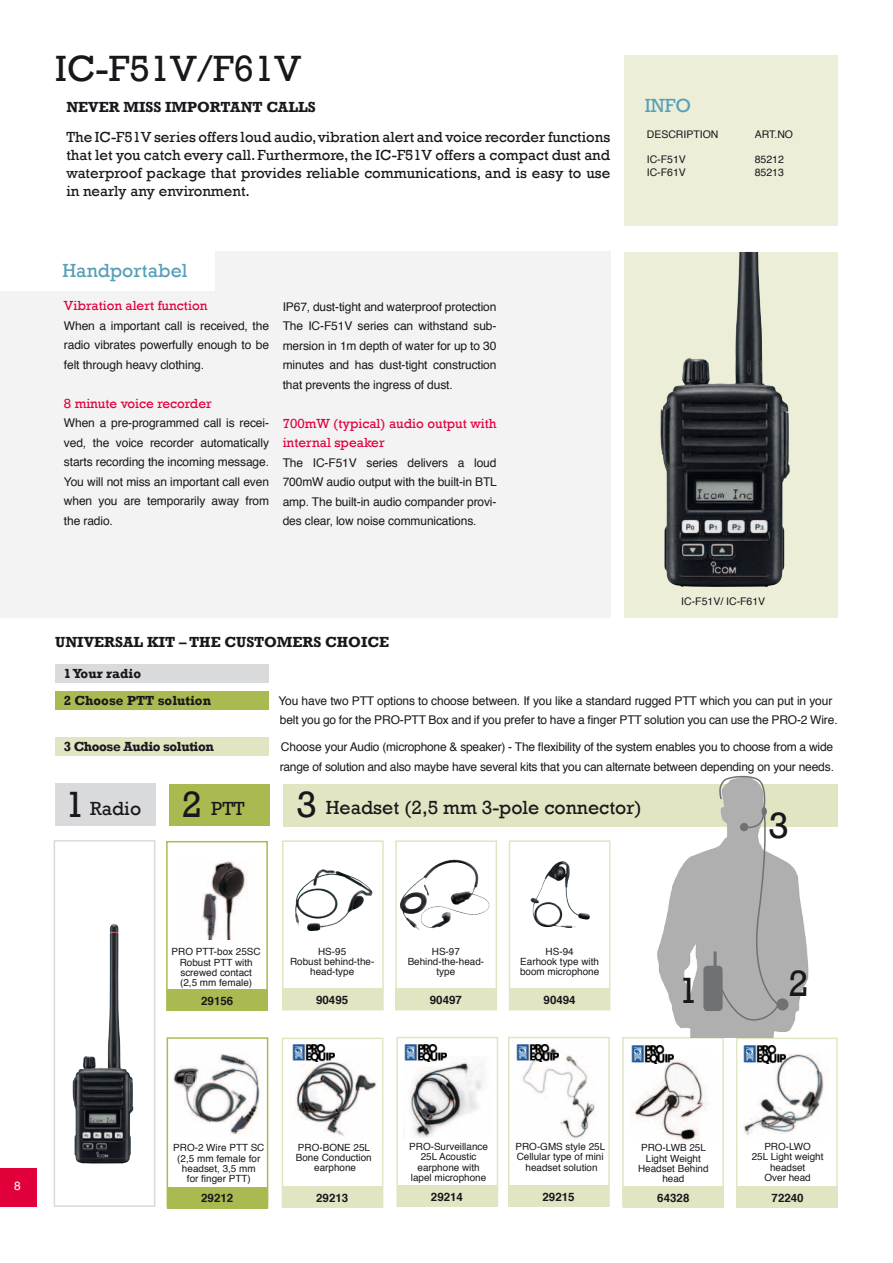
<style>
.page{position:relative;width:893px;height:1263px;background:#fff}
.page>*{position:absolute;margin:0;border:0;box-sizing:border-box;transform-origin:0 0}
.t1{font:37.5px "Rockwell";color:#1a171c}
.t2{font:19.5px "Rockwell";color:#1a171c}
.t3{font:19.5px "Rockwell";color:#559fb9}
.t4{font:15px/18px "Rockwell";color:#1a171c;text-align:justify}
.t5{font:700 15px "Rockwell";color:#1a171c}
.t6{font:13.5px/19.5px "Rockwell";color:#e2003b}
.t7{font:700 13.5px/27px "Rockwell";color:#1a171c}
.t8{font:700 13.5px "Rockwell";letter-spacing:-.03em;color:#1a171c}
.t9{font:12px/19.5px "Helvetica";letter-spacing:-.01em;color:#1a171c;text-align:justify}
.t10{font:12px "Helvetica";color:#fff}
.t11{font:700 11.55px "Helvetica";color:#1a171c}
.t12{font:10.5px "Helvetica";color:#1a171c}
.t13{font:9.9px/10.2px "Helvetica";color:#1a171c;text-align:center}
.s1{font-size:37.5px}
</style>
<div class="page">
<img style="left:174px;top:1053px;width:86px;height:82px">
<div style="left:0;top:251px;width:610px;height:367px;background:#f3f3f3"></div>
<div style="left:624px;top:55px;width:214px;height:170px;background:#eceed7"></div>
<div style="left:624px;top:252px;width:214px;height:366px;background:#eceed7"></div>
<div style="left:0;top:1168px;width:36px;height:39px;background:#e2003b"></div>
<div style="left:0;top:244px;width:214px;height:46px;background:#fff"></div>
<img style="left:660px;top:252px;width:130px;height:335px">
<div style="left:54px;top:840px;width:101px;height:367px;border:2px solid #d9dadb"></div>
<div style="left:55px;top:783px;width:100px;height:43px;background:#d9dadb"></div>
<div style="left:169px;top:784px;width:100px;height:42px;background:#abba50"></div>
<img style="left:72px;top:924px;width:61px;height:240px">
<div style="left:166px;top:841px;width:102px;height:170px;border:2px solid #abba50"></div>
<div style="left:167px;top:1037px;width:101px;height:170px;border:2px solid #abba50"></div>
<div style="left:167px;top:990px;width:100px;height:21px;background:#abba50"></div>
<div style="left:167px;top:1187px;width:100px;height:21px;background:#abba50"></div>
<img style="left:202px;top:860px;width:45px;height:79px">
<div style="left:282px;top:840px;width:102px;height:170px;border:2px solid #e2e5c2"></div>
<div style="left:395px;top:840px;width:102px;height:170px;border:2px solid #e2e5c2"></div>
<div style="left:509px;top:840px;width:101px;height:170px;border:2px solid #e2e5c2"></div>
<div style="left:622px;top:1037px;width:102px;height:170px;border:2px solid #e2e5c2"></div>
<div style="left:736px;top:1037px;width:102px;height:171px;border:2px solid #e2e5c2"></div>
<img style="left:634px;top:1055px;width:74px;height:87px">
<div style="left:283px;top:784px;width:555px;height:43px;background:#e2e5c2"></div>
<div style="left:282px;top:989px;width:100px;height:21px;background:#e2e5c2"></div>
<div style="left:396px;top:989px;width:100px;height:21px;background:#e2e5c2"></div>
<div style="left:510px;top:989px;width:100px;height:21px;background:#e2e5c2"></div>
<div style="left:623px;top:1187px;width:100px;height:21px;background:#e2e5c2"></div>
<img style="left:400px;top:861px;width:89px;height:69px">
<img style="left:295px;top:870px;width:78px;height:61px">
<img style="left:530px;top:861px;width:60px;height:67px">
<div style="left:282px;top:1037px;width:101px;height:171px;border:2px solid #e2e5c2"></div>
<div style="left:738px;top:1187px;width:100px;height:21px;background:#e2e5c2"></div>
<div style="left:282px;top:1187px;width:100px;height:21px;background:#e2e5c2"></div>
<div style="left:396px;top:1037px;width:102px;height:170px;border:2px solid #e2e5c2"></div>
<div style="left:397px;top:1186px;width:100px;height:21px;background:#e2e5c2"></div>
<div style="left:508px;top:1037px;width:102px;height:170px;border:2px solid #e2e5c2"></div>
<div style="left:508px;top:1186px;width:101px;height:21px;background:#e2e5c2"></div>
<img style="left:640px;top:846px;width:190px;height:192px">
<div style="left:703px;top:966px;width:20px;height:45px;background:#707173;border-radius:4px"></div>
<hr style="left:714px;top:951px;width:3px;height:18px;background:#707173">
<div style="left:776px;top:998px;width:12px;height:12px;background:#707173;border-radius:50%"></div>
<svg style="left:718px;top:775px;width:64px;height:246px;background:#b3b4b2"></svg>
<div style="left:761px;top:807px;width:6px;height:9px;background:#707173;border-radius:50%"></div>
<img style="left:296px;top:1053px;width:81px;height:83px">
<img style="left:409px;top:1057px;width:75px;height:80px">
<img style="left:743px;top:1054px;width:81px;height:81px">
<img style="left:292px;top:1044px;width:42px;height:17px">
<img style="left:404px;top:1044px;width:42px;height:17px">
<img style="left:631px;top:1046px;width:42px;height:17px">
<img style="left:743px;top:1046px;width:42px;height:17px">
<div style="left:55px;top:664px;width:214px;height:18px;background:#d9dadb"></div>
<div style="left:55px;top:692px;width:214px;height:18px;background:#abba50"></div>
<div style="left:55px;top:738px;width:214px;height:18px;background:#e2e5c2"></div>
<img style="left:516px;top:1044px;width:79px;height:96px">
<img style="left:517px;top:1045px;width:42px;height:17px">
<h1 class="t1" style="left:55px;top:47px;width:247px">IC-F51V/F61V</h1>
<p class="t5" style="left:66px;top:97px;width:251px">NEVER MISS IMPORTANT CALLS</p>
<p class="t4" style="left:66px;top:129px;width:545px">The IC-F51V series offers loud audio, vibration alert and voice recorder functions that let you catch every call. Furthermore, the IC-F51V offers a compact dust and waterproof package that provides reliable communications, and is easy to use in nearly any environment.</p>
<h2 class="t3" style="left:63px;top:260px;width:127px">Handportabel</h2>
<p class="t6" style="left:64px;top:296px;width:145px">Vibration alert function</p>
<p class="t9" style="left:64px;top:316px;width:207px">When a important call is received, the radio vibrates powerfully enough to be felt through heavy clothing.</p>
<p class="t6" style="left:64px;top:394px;width:149px">8 minute voice recorder</p>
<p class="t9" style="left:64px;top:414px;width:207px">When a pre-programmed call is recei&shy;ved, the voice recorder automatically starts recording the incoming message.<br>You will not miss an important call even when you are temporarily away from the radio.</p>
<p class="t9" style="left:283px;top:297px;width:215px">IP67, dust-tight and waterproof protection The IC-F51V series can withstand sub&shy;mersion in 1m depth of water for up to 30 minutes and has dust-tight construction that prevents the ingress of dust.</p>
<p class="t6" style="left:283px;top:414px;width:215px">700mW (typical) audio output with internal speaker</p>
<p class="t9" style="left:283px;top:453px;width:216px">The IC-F51V series delivers a loud 700mW audio output with the built-in BTL amp. The built-in audio compander provi&shy;des clear, low noise communications.</p>
<h2 class="t3" style="left:645px;top:94px;width:48px">INFO</h2>
<p class="t12" style="left:647px;top:126px;width:73px">DESCRIPTION</p>
<p class="t12" style="left:755px;top:126px;width:40px">ART.NO</p>
<p class="t12" style="left:647px;top:151px;width:41px">IC-F51V</p>
<p class="t12" style="left:755px;top:151px;width:31px">85212</p>
<p class="t12" style="left:647px;top:164px;width:41px">IC-F61V</p>
<p class="t12" style="left:755px;top:164px;width:31px">85213</p>
<p class="t12" style="left:681px;top:593px;width:86px">IC-F51V/ IC-F61V</p>
<p class="t5" style="left:55px;top:633px;width:335px">UNIVERSAL KIT – THE CUSTOMERS CHOICE</p>
<p class="t7" style="left:64px;top:659px;width:149px">1 Your radio<br>2 Choose PTT solution</p>
<p class="t9" style="left:278px;top:691px;width:561px">You have two PTT options to choose between. If you like a standard rugged PTT which you can put in your belt you go for the PRO-PTT Box and if you prefer to have a finger PTT solution you can use the PRO-2 Wire.</p>
<p class="t8" style="left:64px;top:738px;width:151px">3 Choose Audio solution</p>
<p class="t9" style="left:280px;top:737px;width:556px">Choose your Audio (microphone &amp; speaker) - The flexibility of the system enables you to choose from a wide range of solution and also maybe have several kits that you can alternate between depending on your needs.</p>
<h2 class="t2" style="left:65px;top:797px;width:181px"><span class="s1">1</span> Radio <span class="s1">2</span> PTT</h2>
<h1 class="t1" style="left:297px;top:783px;width:22px">3</h1>
<h2 class="t2" style="left:326px;top:797px;width:318px">Headset (2,5 mm 3-pole connector)</h2>
<h1 class="t1" style="left:769px;top:804px;width:22px">3</h1>
<p class="t13" style="left:172px;top:947px;width:91px">PRO PTT-box 25SC<br>Robust PTT with screwed contact (2,5 mm female)</p>
<p class="t11" style="left:201px;top:991px;width:34px">29156</p>
<p class="t13" style="left:290px;top:946px;width:86px">HS-95<br>Robust behind-the&shy;head-type</p>
<p class="t13" style="left:408px;top:946px;width:78px">HS-97<br>Behind-the-head&shy;type</p>
<p class="t13" style="left:520px;top:946px;width:81px">HS-94<br>Earhook type with boom microphone</p>
<p class="t11" style="left:316px;top:990px;width:34px">90495</p>
<p class="t11" style="left:430px;top:990px;width:34px">90497</p>
<p class="t11" style="left:544px;top:990px;width:34px">90494</p>
<h1 class="t1" style="left:678px;top:969px;width:22px">1</h1>
<h1 class="t1" style="left:788px;top:962px;width:22px">2</h1>
<p class="t10" style="left:14px;top:1177px;width:8px">8</p>
<p class="t13" style="left:173px;top:1143px;width:93px">PRO-2 Wire PTT SC (2,5 mm female for headset, 3,5 mm<br>for finger PTT)</p>
<p class="t11" style="left:201px;top:1189px;width:34px">29212</p>
<p class="t13" style="left:296px;top:1143px;width:77px">PRO-BONE 25L<br>Bone Conduction earphone</p>
<p class="t11" style="left:316px;top:1188px;width:34px">29213</p>
<p class="t13" style="left:409px;top:1142px;width:80px">PRO-Surveillance<br>25L Acoustic earphone with lapel microphone</p>
<p class="t11" style="left:431px;top:1187px;width:34px">29214</p>
<p class="t13" style="left:516px;top:1142px;width:91px">PRO-GMS style 25L<br>Cellular type of mini headset solution</p>
<p class="t11" style="left:542px;top:1187px;width:34px">29215</p>
<p class="t13" style="left:638px;top:1143px;width:72px">PRO-LWB 25L<br>Light Weight<br>Headset Behind head</p>
<p class="t11" style="left:657px;top:1188px;width:34px">64328</p>
<p class="t13" style="left:752px;top:1142px;width:73px">PRO-LWO<br>25L Light weight headset<br>Over head</p>
<p class="t11" style="left:772px;top:1188px;width:34px">72240</p>
</div>
